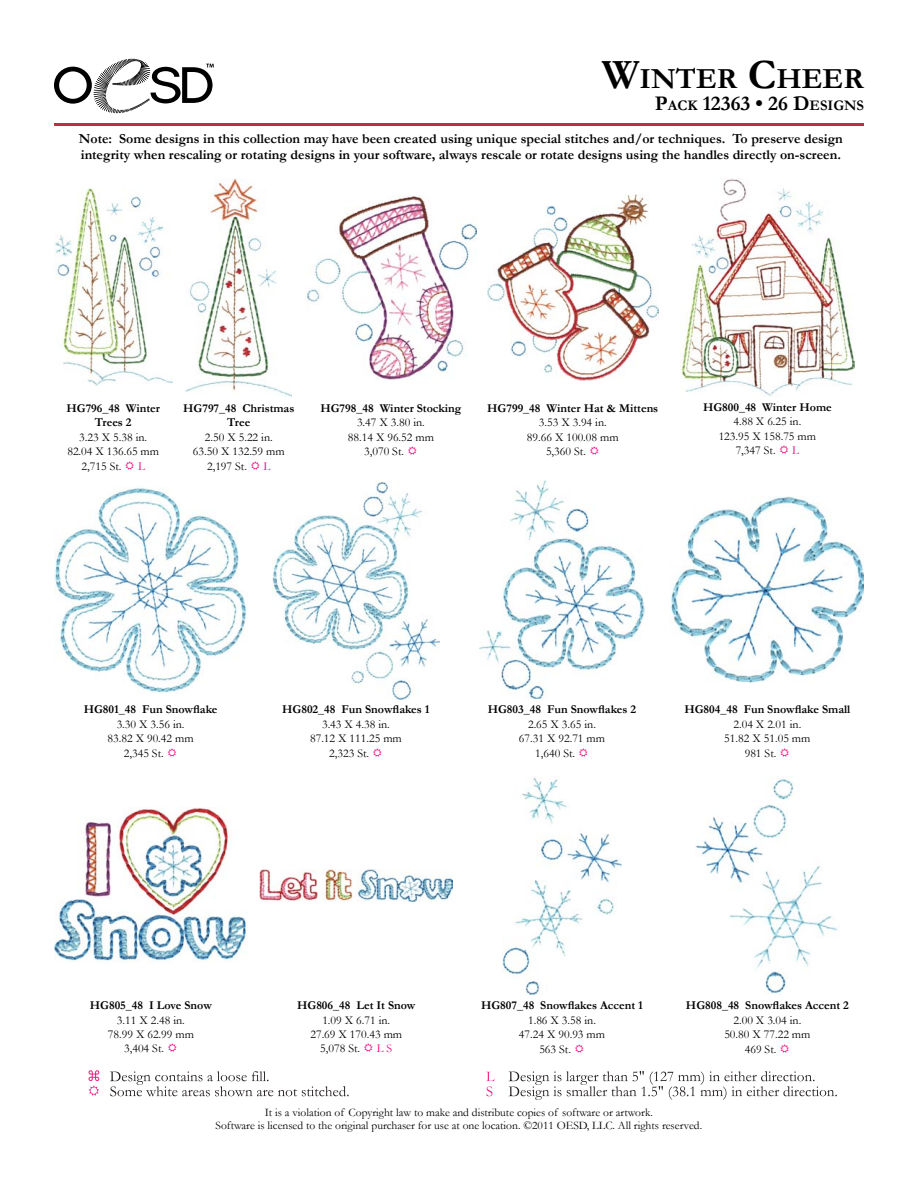
<style>
.page{position:relative;width:918px;height:1188px;background:#fff}
.page>*{position:absolute;margin:0;border:0;box-sizing:border-box;transform-origin:0 0}
.t1{font:700 29.4px "Garamond";color:#000}
.t2{font:700 21px "Garamond";color:#000}
.t3{font:700 13.8px/16.6px "Garamond";color:#000}
.t4{font:12px "Garamond";color:#000}
.t5{font:700 12px/14.4px "Garamond";color:#000;text-align:center}
.t6{font:12px "Garamond";color:#ef047e}
.t7{font:11.55px/13.8px "Garamond";color:#000;text-align:center}
.s1{font-size:42px}
.s2{font-size:14.7px}
</style>
<div class="page">
<svg style="left:54px;top:59px;width:160px;height:54px"></svg>
<hr style="left:54px;top:123px;width:810px;height:3px;background:#bf2f37">
<svg style="left:88px;top:1070px;width:11px;height:26px"></svg>
<svg style="left:110px;top:1071px;width:239px;height:25px"></svg>
<svg style="left:486px;top:1072px;width:9px;height:24px"></svg>
<svg style="left:509px;top:1071px;width:328px;height:29px"></svg>
<img style="left:54px;top:188px;width:118px;height:198px">
<img style="left:186px;top:178px;width:106px;height:218px">
<img style="left:306px;top:195px;width:170px;height:185px">
<img style="left:480px;top:480px;width:164px;height:218px">
<img style="left:671px;top:497px;width:193px;height:185px">
<img style="left:54px;top:808px;width:193px;height:155px">
<img style="left:260px;top:869px;width:193px;height:32px">
<img style="left:488px;top:195px;width:171px;height:185px">
<img style="left:680px;top:179px;width:175px;height:217px">
<img style="left:54px;top:488px;width:193px;height:205px">
<img style="left:272px;top:481px;width:168px;height:218px">
<img style="left:502px;top:777px;width:120px;height:217px">
<img style="left:696px;top:776px;width:142px;height:218px">
<h1 class="t1" style="left:602px;top:59px;width:264px"><span class="s1">W</span>INTER <span class="s1">C</span>HEER</h1>
<h2 class="t2" style="left:655px;top:89px;width:211px">P<span class="s2">ACK</span> 12363 • 26 D<span class="s2">ESIGNS</span></h2>
<p class="t3" style="left:79px;top:130px;width:766px">Note: Some designs in this collection may have been created using unique special stitches and/or techniques. To preserve design integrity when rescaling or rotating designs in your software, always rescale or rotate designs using the handles directly on-screen.</p>
<p class="t5" style="left:67px;top:401px;width:95px">HG796_48 Winter<br>Trees 2</p>
<p class="t4" style="left:79px;top:429px;width:69px">3.23 X 5.38 in.</p>
<p class="t4" style="left:67px;top:443px;width:93px">82.04 X 136.65 mm</p>
<p class="t4" style="left:82px;top:458px;width:42px">2,715 St.</p>
<p class="t6" style="left:138px;top:458px;width:8px">L</p>
<p class="t5" style="left:183px;top:401px;width:113px">HG797_48 Christmas<br>Tree</p>
<p class="t4" style="left:205px;top:429px;width:69px">2.50 X 5.22 in.</p>
<p class="t4" style="left:193px;top:443px;width:93px">63.50 X 132.59 mm</p>
<p class="t4" style="left:207px;top:458px;width:42px">2,197 St.</p>
<p class="t6" style="left:264px;top:458px;width:8px">L</p>
<p class="t5" style="left:320px;top:401px;width:143px">HG798_48 Winter Stocking</p>
<p class="t4" style="left:357px;top:415px;width:69px">3.47 X 3.80 in.</p>
<p class="t4" style="left:348px;top:429px;width:88px">88.14 X 96.52 mm</p>
<p class="t4" style="left:364px;top:443px;width:42px">3,070 St.</p>
<p class="t5" style="left:487px;top:401px;width:173px">HG799_48 Winter Hat &amp; Mittens</p>
<p class="t4" style="left:539px;top:415px;width:69px">3.53 X 3.94 in.</p>
<p class="t4" style="left:527px;top:429px;width:93px">89.66 X 100.08 mm</p>
<p class="t4" style="left:546px;top:443px;width:42px">5,360 St.</p>
<p class="t5" style="left:703px;top:400px;width:130px">HG800_48 Winter Home</p>
<p class="t4" style="left:733px;top:413px;width:69px">4.88 X 6.25 in.</p>
<p class="t4" style="left:719px;top:428px;width:99px">123.95 X 158.75 mm</p>
<p class="t4" style="left:736px;top:442px;width:42px">7,347 St.</p>
<p class="t6" style="left:792px;top:442px;width:8px">L</p>
<p class="t5" style="left:84px;top:702px;width:135px">HG801_48 Fun Snowflake</p>
<p class="t4" style="left:117px;top:716px;width:69px">3.30 X 3.56 in.</p>
<p class="t4" style="left:108px;top:730px;width:88px">83.82 X 90.42 mm</p>
<p class="t4" style="left:124px;top:745px;width:42px">2,345 St.</p>
<p class="t5" style="left:282px;top:702px;width:149px">HG802_48 Fun Snowflakes 1</p>
<p class="t4" style="left:322px;top:716px;width:69px">3.43 X 4.38 in.</p>
<p class="t4" style="left:310px;top:730px;width:93px">87.12 X 111.25 mm</p>
<p class="t4" style="left:329px;top:745px;width:42px">2,323 St.</p>
<p class="t5" style="left:488px;top:702px;width:150px">HG803_48 Fun Snowflakes 2</p>
<p class="t4" style="left:528px;top:716px;width:69px">2.65 X 3.65 in.</p>
<p class="t4" style="left:519px;top:730px;width:88px">67.31 X 92.71 mm</p>
<p class="t4" style="left:535px;top:745px;width:42px">1,640 St.</p>
<p class="t5" style="left:684px;top:702px;width:167px">HG804_48 Fun Snowflake Small</p>
<p class="t4" style="left:733px;top:716px;width:69px">2.04 X 2.01 in.</p>
<p class="t4" style="left:724px;top:730px;width:88px">51.82 X 51.05 mm</p>
<p class="t4" style="left:745px;top:745px;width:33px">981 St.</p>
<p class="t5" style="left:90px;top:998px;width:123px">HG805_48 I Love Snow</p>
<p class="t4" style="left:117px;top:1012px;width:69px">3.11 X 2.48 in.</p>
<p class="t4" style="left:108px;top:1026px;width:88px">78.99 X 62.99 mm</p>
<p class="t4" style="left:124px;top:1040px;width:42px">3,404 St.</p>
<p class="t5" style="left:297px;top:998px;width:120px">HG806_48 Let It Snow</p>
<p class="t4" style="left:322px;top:1012px;width:69px">1.09 X 6.71 in.</p>
<p class="t4" style="left:310px;top:1026px;width:93px">27.69 X 170.43 mm</p>
<p class="t4" style="left:320px;top:1040px;width:42px">5,078 St.</p>
<p class="t6" style="left:377px;top:1040px;width:17px">L S</p>
<p class="t5" style="left:481px;top:999px;width:163px">HG807_48 Snowflakes Accent 1</p>
<p class="t4" style="left:528px;top:1012px;width:69px">1.86 X 3.58 in.</p>
<p class="t4" style="left:519px;top:1026px;width:88px">47.24 X 90.93 mm</p>
<p class="t4" style="left:539px;top:1041px;width:33px">563 St.</p>
<p class="t5" style="left:686px;top:999px;width:164px">HG808_48 Snowflakes Accent 2</p>
<p class="t4" style="left:733px;top:1012px;width:69px">2.00 X 3.04 in.</p>
<p class="t4" style="left:724px;top:1026px;width:88px">50.80 X 77.22 mm</p>
<p class="t4" style="left:745px;top:1041px;width:33px">469 St.</p>
<p class="t7" style="left:216px;top:1105px;width:488px">It is a violation of Copyright law to make and distribute copies of software or artwork.<br>Software is licensed to the original purchaser for use at one location. ©2011 OESD, LLC. All rights reserved.</p>
</div>
